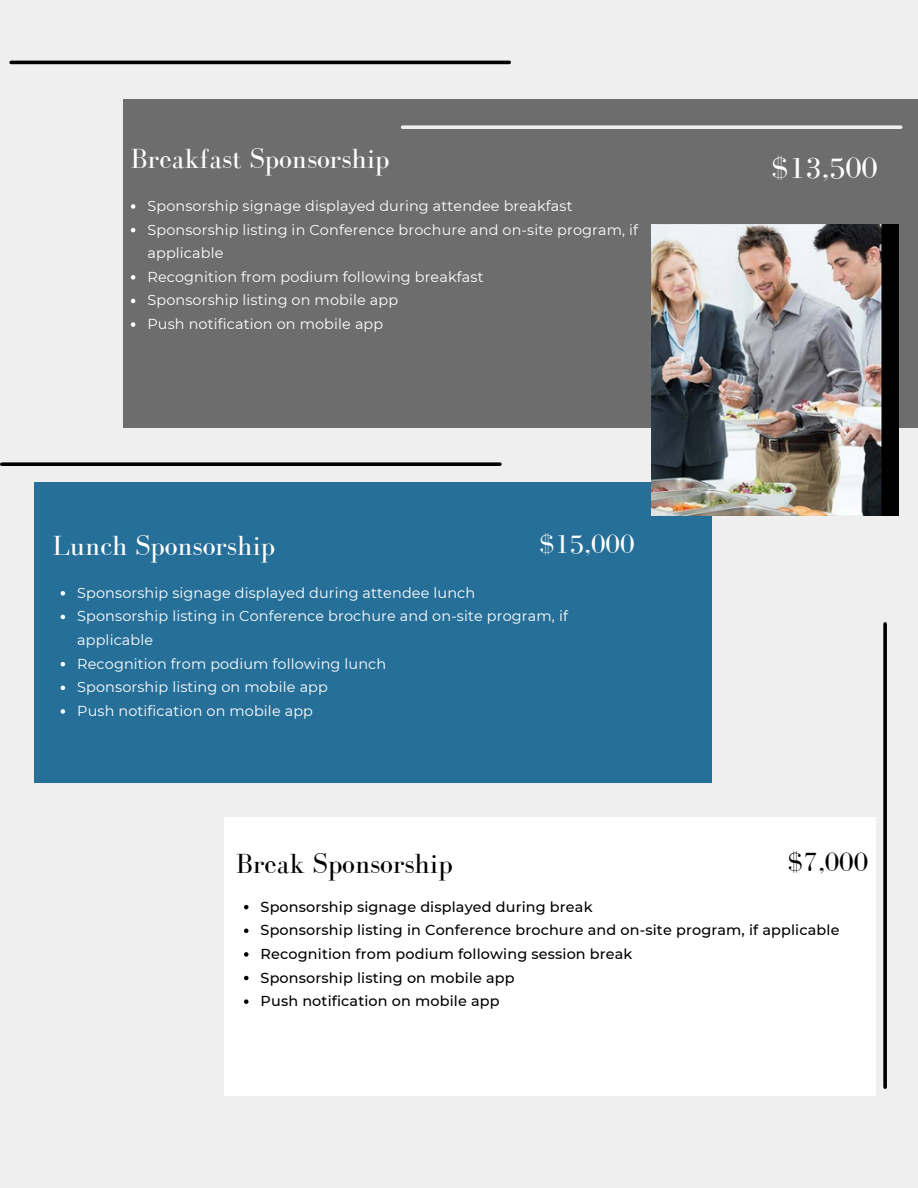
<style>
.page{position:relative;width:918px;height:1188px;background:#efefef}
.page>*{position:absolute;margin:0;border:0;box-sizing:border-box;transform-origin:0 0}
.t1{font:30.15px "Bodoni FLF";color:#fff}
.t2{font:28.5px "Bodoni FLF";color:#fff}
.t3{font:28.5px "Bodoni FLF";color:#000}
.t4{font:27px "Bodoni FLF";color:#fff}
.t5{font:27px "Bodoni FLF";color:#000}
.t6{font:14.4px/23.7px "Montserrat";letter-spacing:.01em;color:#fff}
.t7{font:500 14.4px "Montserrat";letter-spacing:.01em;color:#000}
</style>
<div class="page">
<div style="left:123px;top:99px;width:795px;height:329px;background:#6d6d6d"></div>
<div style="left:34px;top:483px;width:677px;height:300px;background:#266f98"></div>
<svg style="left:883px;top:624px;width:4px;height:463px;background:#171717"></svg>
<svg style="left:402px;top:125px;width:499px;height:4px;background:#e1e1e1"></svg>
<svg style="left:131px;top:204px;width:4px;height:5px"></svg>
<svg style="left:131px;top:228px;width:4px;height:4px"></svg>
<svg style="left:131px;top:275px;width:4px;height:5px"></svg>
<svg style="left:131px;top:299px;width:4px;height:4px"></svg>
<svg style="left:131px;top:322px;width:4px;height:5px"></svg>
<svg style="left:2px;top:462px;width:498px;height:4px;background:#171717"></svg>
<div style="left:224px;top:817px;width:651px;height:279px;background:#fff"></div>
<hr style="left:11px;top:61px;width:498px;height:3px;background:#000">
<img style="left:652px;top:225px;width:246px;height:290px">
<svg style="left:244px;top:905px;width:5px;height:4px"></svg>
<svg style="left:244px;top:929px;width:5px;height:4px"></svg>
<svg style="left:244px;top:952px;width:5px;height:5px"></svg>
<svg style="left:244px;top:976px;width:5px;height:4px"></svg>
<svg style="left:244px;top:999px;width:5px;height:5px"></svg>
<svg style="left:61px;top:591px;width:4px;height:5px"></svg>
<svg style="left:61px;top:615px;width:4px;height:4px"></svg>
<svg style="left:61px;top:662px;width:4px;height:4px"></svg>
<svg style="left:61px;top:686px;width:4px;height:4px"></svg>
<svg style="left:61px;top:709px;width:4px;height:5px"></svg>
<p class="t2" style="left:131px;top:143px;width:260px">Breakfast Sponsorship</p>
<p class="t6" style="left:147px;top:194px;width:427px">Sponsorship signage displayed during attendee breakfast</p>
<p class="t6" style="left:147px;top:218px;width:492px">Sponsorship listing in Conference brochure and on-site program, if applicable</p>
<p class="t6" style="left:147px;top:265px;width:338px">Recognition from podium following breakfast</p>
<p class="t6" style="left:147px;top:288px;width:252px">Sponsorship listing on mobile app</p>
<p class="t6" style="left:147px;top:312px;width:237px">Push notification on mobile app</p>
<p class="t2" style="left:53px;top:530px;width:224px">Lunch Sponsorship</p>
<p class="t4" style="left:539px;top:529px;width:97px">$15,000</p>
<p class="t6" style="left:77px;top:581px;width:400px">Sponsorship signage displayed during attendee lunch</p>
<p class="t6" style="left:77px;top:604px;width:492px">Sponsorship listing in Conference brochure and on-site program, if applicable</p>
<p class="t6" style="left:77px;top:652px;width:311px">Recognition from podium following lunch</p>
<p class="t6" style="left:77px;top:675px;width:252px">Sponsorship listing on mobile app</p>
<p class="t6" style="left:77px;top:699px;width:237px">Push notification on mobile app</p>
<p class="t3" style="left:236px;top:848px;width:218px">Break Sponsorship</p>
<p class="t1" style="left:771px;top:152px;width:108px">$13,500</p>
<p class="t5" style="left:787px;top:848px;width:82px">$7,000</p>
<p class="t7" style="left:261px;top:898px;width:333px">Sponsorship signage displayed during break</p>
<p class="t7" style="left:261px;top:921px;width:580px">Sponsorship listing in Conference brochure and on-site program, if applicable</p>
<p class="t7" style="left:261px;top:945px;width:373px">Recognition from podium following session break</p>
<p class="t7" style="left:261px;top:969px;width:256px">Sponsorship listing on mobile app</p>
<p class="t7" style="left:261px;top:992px;width:240px">Push notification on mobile app</p>
</div>
